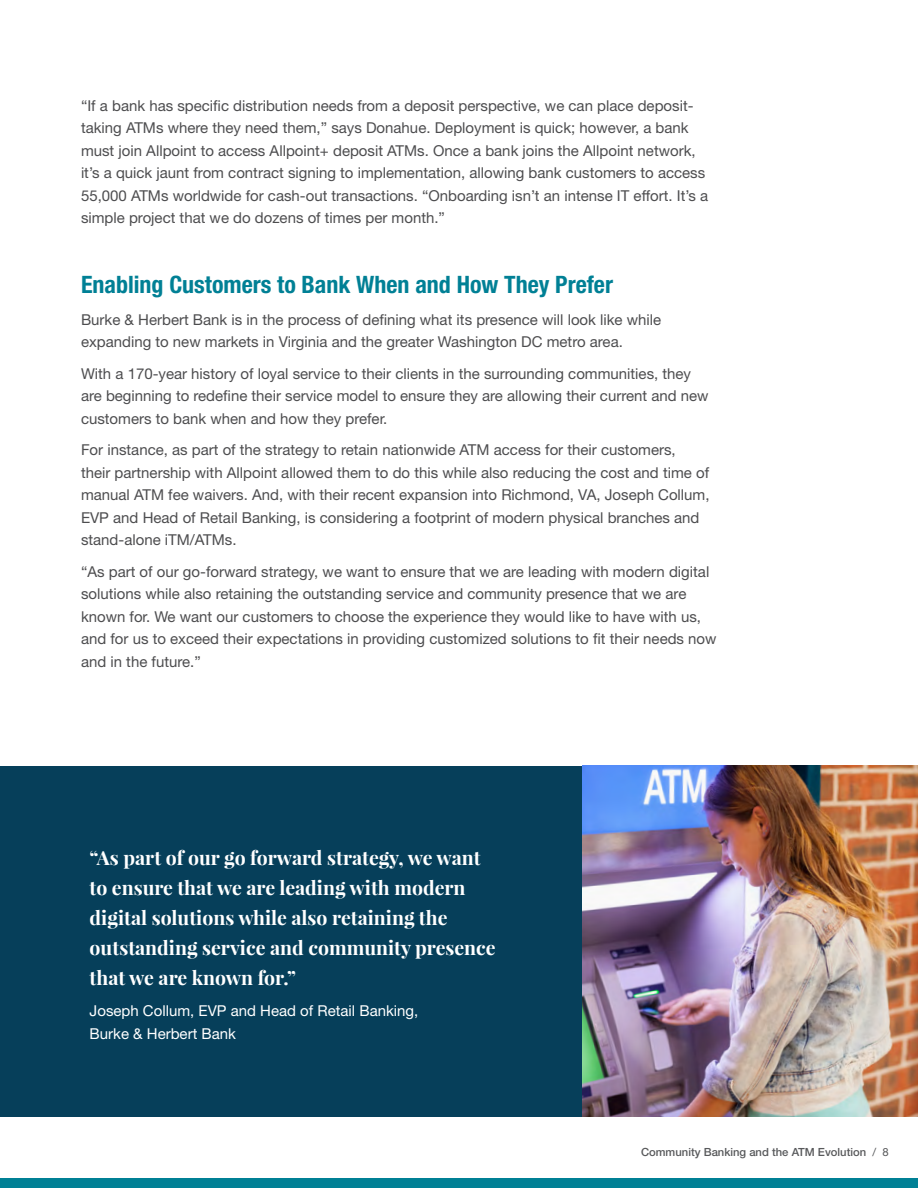
<style>
.page{position:relative;width:918px;height:1188px;background:#fff}
.page>*{position:absolute;margin:0;border:0;box-sizing:border-box;transform-origin:0 0}
.t1{font:700 condensed 24px "Helvetica Neue LT Std";color:#008095}
.t2{font:700 19.5px/30px "Playfair Display";color:#fff}
.t3{font:15px/22.5px "Helvetica Neue LT Std";color:#4d4d4f}
.t4{font:15px/22.5px "Helvetica Neue LT Std";color:#fff}
.t5{font:500 11.25px "Helvetica Neue LT Std";color:#58595b}
.s1{font-weight:400}
</style>
<div class="page">
<div style="left:0;top:1178px;width:918px;height:10px;background:#008095"></div>
<div style="left:0;top:766px;width:918px;height:351px;background:#063f5a"></div>
<img style="left:582px;top:766px;width:336px;height:351px">
<p class="t3" style="left:81px;top:94px;width:629px">“If a bank has specific distribution needs from a deposit perspective, we can place deposit&shy;taking ATMs where they need them,” says Donahue. Deployment is quick; however, a bank must join Allpoint to access Allpoint+ deposit ATMs. Once a bank joins the Allpoint network, it’s a quick jaunt from contract signing to implementation, allowing bank customers to access 55,000 ATMs worldwide for cash-out transactions. “Onboarding isn’t an intense IT effort. It’s a simple project that we do dozens of times per month.”</p>
<h1 class="t1" style="left:81px;top:270px;width:534px">Enabling Customers to Bank When and How They Prefer</h1>
<p class="t3" style="left:81px;top:308px;width:582px">Burke &amp; Herbert Bank is in the process of defining what its presence will look like while expanding to new markets in Virginia and the greater Washington DC metro area.</p>
<p class="t3" style="left:81px;top:362px;width:629px">With a 170-year history of loyal service to their clients in the surrounding communities, they are beginning to redefine their service model to ensure they are allowing their current and new customers to bank when and how they prefer.</p>
<p class="t3" style="left:81px;top:438px;width:630px">For instance, as part of the strategy to retain nationwide ATM access for their customers,<br>their partnership with Allpoint allowed them to do this while also reducing the cost and time of manual ATM fee waivers. And, with their recent expansion into Richmond, VA, Joseph Collum, EVP and Head of Retail Banking, is considering a footprint of modern physical branches and stand-alone iTM/ATMs.</p>
<p class="t3" style="left:81px;top:560px;width:637px">“As part of our go-forward strategy, we want to ensure that we are leading with modern digital solutions while also retaining the outstanding service and community presence that we are known for. We want our customers to choose the experience they would like to have with us, and for us to exceed their expectations in providing customized solutions to fit their needs now and in the future.”</p>
<h2 class="t2" style="left:90px;top:842px;width:408px">“As part of our go forward strategy, we want to ensure that we are leading with modern digital solutions while also retaining the outstanding service and community presence that we are known for.”</h2>
<p class="t4" style="left:90px;top:999px;width:330px">Joseph Collum, EVP and Head of Retail Banking,<br>Burke &amp; Herbert Bank</p>
<p class="t5" style="left:641px;top:1145px;width:249px">Community Banking and the ATM Evolution <span class="s1">/ 8</span></p>
</div>
